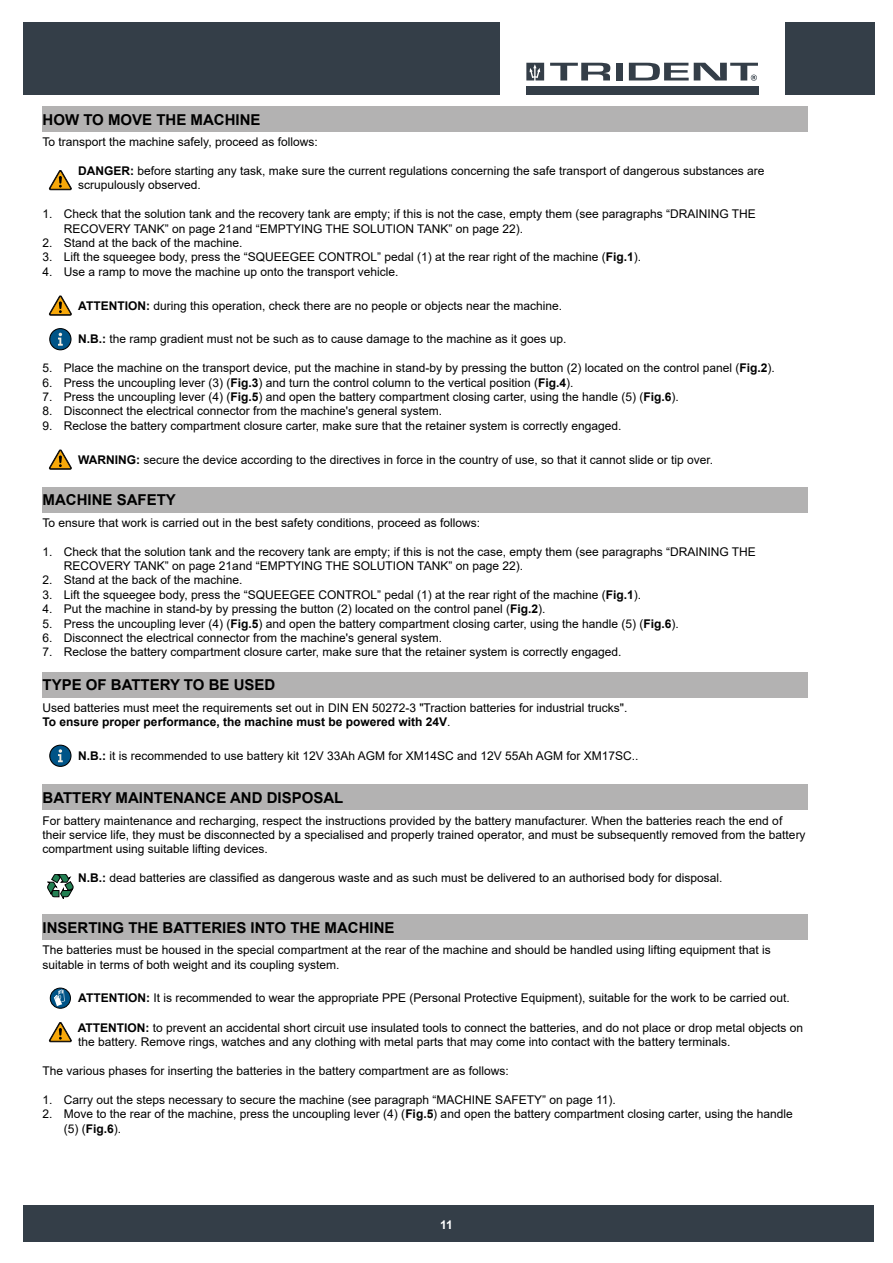
<style>
.page{position:relative;width:893px;height:1263px;background:#fff}
.page>*{position:absolute;margin:0;border:0;box-sizing:border-box;transform-origin:0 0}
.t1{font:700 15px "Arial";color:#000}
.t2{font:12px/14.4px "Arial";color:#000}
.t3{font:700 12px "Arial";color:#fff}
.s1{font-weight:700}
</style>
<div class="page">
<div style="left:43px;top:106px;width:765px;height:26px;background:#b3b2b2"></div>
<svg style="left:49px;top:170px;width:23px;height:21px"></svg>
<svg style="left:49px;top:295px;width:23px;height:21px"></svg>
<div style="left:50px;top:329px;width:21px;height:21px;background:#005487;border-radius:50%"></div>
<div style="left:49px;top:328px;width:23px;height:22px;border:1px solid #000;border-radius:50%"></div>
<svg style="left:58px;top:333px;width:5px;height:13px"></svg>
<svg style="left:49px;top:449px;width:23px;height:21px"></svg>
<div style="left:43px;top:487px;width:765px;height:25px;background:#b3b2b2"></div>
<div style="left:43px;top:672px;width:765px;height:25px;background:#b3b2b2"></div>
<div style="left:50px;top:745px;width:21px;height:21px;background:#005487;border-radius:50%"></div>
<div style="left:49px;top:745px;width:23px;height:22px;border:1px solid #000;border-radius:50%"></div>
<svg style="left:58px;top:749px;width:5px;height:13px"></svg>
<div style="left:43px;top:784px;width:765px;height:26px;background:#b3b2b2"></div>
<svg style="left:48px;top:874px;width:25px;height:25px"></svg>
<div style="left:43px;top:914px;width:765px;height:26px;background:#b3b2b2"></div>
<svg style="left:50px;top:988px;width:20px;height:20px"></svg>
<div style="left:50px;top:988px;width:21px;height:21px;border:1px solid #000;border-radius:50%"></div>
<svg style="left:54px;top:989px;width:11px;height:17px"></svg>
<svg style="left:49px;top:1022px;width:23px;height:20px"></svg>
<div style="left:23px;top:1205px;width:850px;height:37px;background:#343e48"></div>
<div style="left:23px;top:22px;width:477px;height:73px;background:#343e48"></div>
<svg style="left:550px;top:63px;width:60px;height:17px"></svg>
<div style="left:616px;top:63px;width:6px;height:17px;background:#343e48"></div>
<div style="left:526px;top:86px;width:233px;height:9px;background:#343e48"></div>
<svg style="left:526px;top:63px;width:18px;height:17px"></svg>
<svg style="left:629px;top:63px;width:129px;height:18px"></svg>
<div style="left:785px;top:22px;width:89px;height:73px;background:#343e48"></div>
<p class="t1" style="left:43px;top:109px;width:220px">HOW TO MOVE THE MACHINE</p>
<p class="t2" style="left:43px;top:135px;width:277px">To transport the machine safely, proceed as follows:</p>
<p class="t2" style="left:78px;top:164px;width:688px"><span class="s1">DANGER:</span> before starting any task, make sure the current regulations concerning the safe transport of dangerous substances are scrupulously observed.</p>
<p class="t2" style="left:64px;top:207px;width:694px;text-indent:-21px">1. Check that the solution tank and the recovery tank are empty; if this is not the case, empty them (see paragraphs “DRAINING THE<br>RECOVERY TANK” on page 21and “EMPTYING THE SOLUTION TANK” on page 22).</p>
<p class="t2" style="left:43px;top:236px;width:202px">2. Stand at the back of the machine.</p>
<p class="t2" style="left:43px;top:250px;width:600px">3. Lift the squeegee body, press the “SQUEEGEE CONTROL” pedal (1) at the rear right of the machine (<span class="s1">Fig.1</span>).</p>
<p class="t2" style="left:43px;top:264px;width:358px">4. Use a ramp to move the machine up onto the transport vehicle.</p>
<p class="t2" style="left:78px;top:298px;width:486px"><span class="s1">ATTENTION:</span> during this operation, check there are no people or objects near the machine.</p>
<p class="t2" style="left:78px;top:332px;width:490px"><span class="s1">N.B.:</span> the ramp gradient must not be such as to cause damage to the machine as it goes up.</p>
<p class="t2" style="left:43px;top:361px;width:734px">5. Place the machine on the transport device, put the machine in stand-by by pressing the button (2) located on the control panel (<span class="s1">Fig.2</span>).</p>
<p class="t2" style="left:43px;top:375px;width:532px">6. Press the uncoupling lever (3) (<span class="s1">Fig.3</span>) and turn the control column to the vertical position (<span class="s1">Fig.4</span>).</p>
<p class="t2" style="left:43px;top:390px;width:638px">7. Press the uncoupling lever (4) (<span class="s1">Fig.5</span>) and open the battery compartment closing carter, using the handle (5) (<span class="s1">Fig.6</span>).</p>
<p class="t2" style="left:43px;top:404px;width:401px">8. Disconnect the electrical connector from the machine's general system.</p>
<p class="t2" style="left:43px;top:418px;width:580px">9. Reclose the battery compartment closure carter, make sure that the retainer system is correctly engaged.</p>
<p class="t2" style="left:78px;top:452px;width:636px"><span class="s1">WARNING:</span> secure the device according to the directives in force in the country of use, so that it cannot slide or tip over.</p>
<p class="t1" style="left:43px;top:489px;width:135px">MACHINE SAFETY</p>
<p class="t2" style="left:43px;top:515px;width:439px">To ensure that work is carried out in the best safety conditions, proceed as follows:</p>
<p class="t2" style="left:64px;top:544px;width:694px;text-indent:-21px">1. Check that the solution tank and the recovery tank are empty; if this is not the case, empty them (see paragraphs “DRAINING THE<br>RECOVERY TANK” on page 21and “EMPTYING THE SOLUTION TANK” on page 22).</p>
<p class="t2" style="left:43px;top:573px;width:202px">2. Stand at the back of the machine.</p>
<p class="t2" style="left:43px;top:587px;width:600px">3. Lift the squeegee body, press the “SQUEEGEE CONTROL” pedal (1) at the rear right of the machine (<span class="s1">Fig.1</span>).</p>
<p class="t2" style="left:43px;top:602px;width:504px">4. Put the machine in stand-by by pressing the button (2) located on the control panel (<span class="s1">Fig.2</span>).</p>
<p class="t2" style="left:43px;top:616px;width:638px">5. Press the uncoupling lever (4) (<span class="s1">Fig.5</span>) and open the battery compartment closing carter, using the handle (5) (<span class="s1">Fig.6</span>).</p>
<p class="t2" style="left:43px;top:630px;width:401px">6. Disconnect the electrical connector from the machine's general system.</p>
<p class="t2" style="left:43px;top:645px;width:580px">7. Reclose the battery compartment closure carter, make sure that the retainer system is correctly engaged.</p>
<p class="t1" style="left:43px;top:674px;width:234px">TYPE OF BATTERY TO BE USED</p>
<p class="t2" style="left:43px;top:700px;width:586px">Used batteries must meet the requirements set out in DIN EN 50272-3 "Traction batteries for industrial trucks".<br><span class="s1">To ensure proper performance, the machine must be powered with 24V</span>.</p>
<p class="t2" style="left:78px;top:748px;width:562px"><span class="s1">N.B.:</span> it is recommended to use battery kit 12V 33Ah AGM for XM14SC and 12V 55Ah AGM for XM17SC..</p>
<p class="t1" style="left:43px;top:787px;width:302px">BATTERY MAINTENANCE AND DISPOSAL</p>
<p class="t2" style="left:43px;top:813px;width:765px">For battery maintenance and recharging, respect the instructions provided by the battery manufacturer. When the batteries reach the end of their service life, they must be disconnected by a specialised and properly trained operator, and must be subsequently removed from the battery compartment using suitable lifting devices.</p>
<p class="t2" style="left:78px;top:871px;width:646px"><span class="s1">N.B.:</span> dead batteries are classified as dangerous waste and as such must be delivered to an authorised body for disposal.</p>
<p class="t1" style="left:43px;top:917px;width:353px">INSERTING THE BATTERIES INTO THE MACHINE</p>
<p class="t2" style="left:43px;top:943px;width:730px">The batteries must be housed in the special compartment at the rear of the machine and should be handled using lifting equipment that is suitable in terms of both weight and its coupling system.</p>
<p class="t2" style="left:78px;top:991px;width:713px"><span class="s1">ATTENTION:</span> It is recommended to wear the appropriate PPE (Personal Protective Equipment), suitable for the work to be carried out.</p>
<p class="t2" style="left:78px;top:1020px;width:727px"><span class="s1">ATTENTION:</span> to prevent an accidental short circuit use insulated tools to connect the batteries, and do not place or drop metal objects on the battery. Remove rings, watches and any clothing with metal parts that may come into contact with the battery terminals.</p>
<p class="t2" style="left:43px;top:1064px;width:468px">The various phases for inserting the batteries in the battery compartment are as follows:</p>
<p class="t2" style="left:43px;top:1092px;width:575px">1. Carry out the steps necessary to secure the machine (see paragraph “MACHINE SAFETY” on page 11).</p>
<p class="t2" style="left:64px;top:1107px;width:731px;text-indent:-21px">2. Move to the rear of the machine, press the uncoupling lever (4) (<span class="s1">Fig.5</span>) and open the battery compartment closing carter, using the handle (5) (<span class="s1">Fig.6</span>).</p>
<p class="t3" style="left:440px;top:1216px;width:14px">11</p>
</div>
